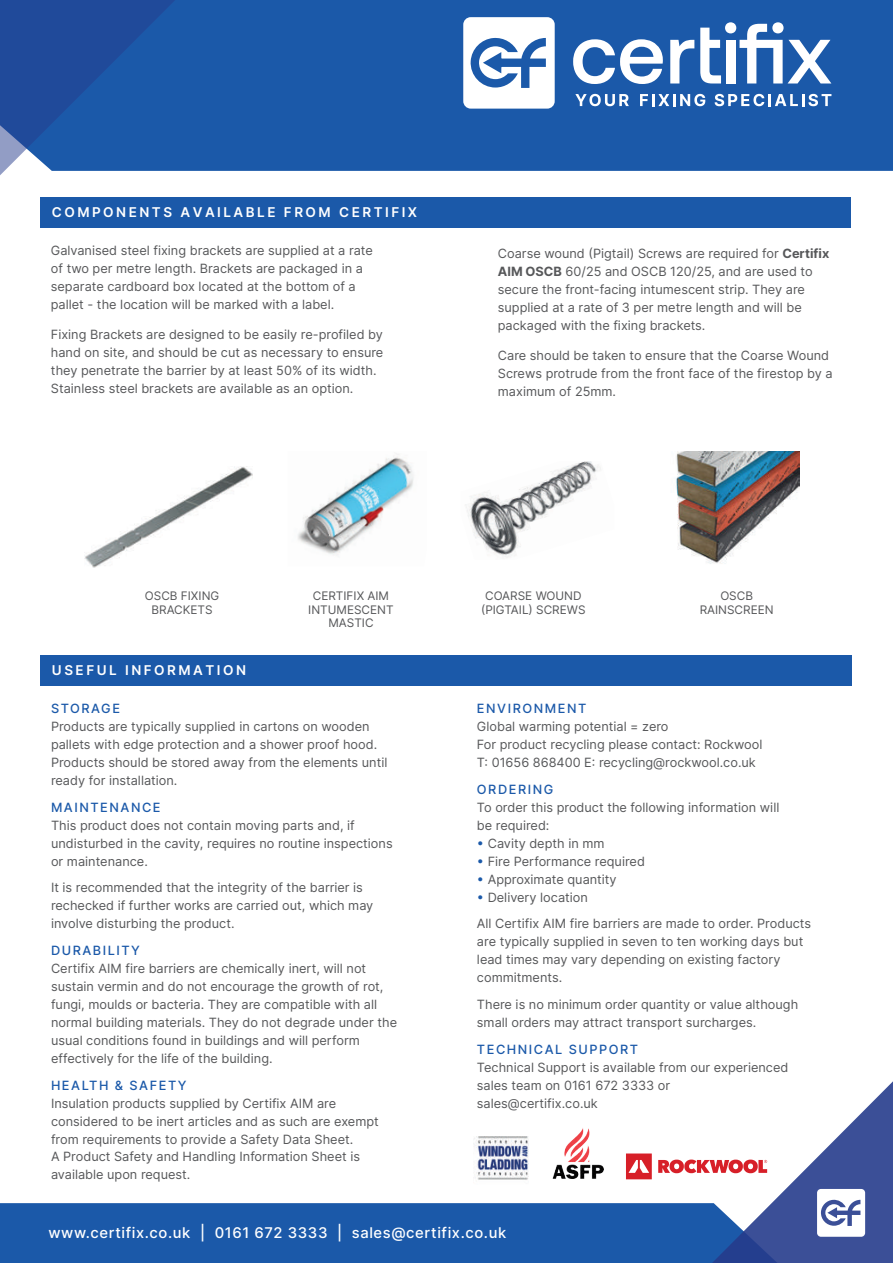
<style>
.page{position:relative;width:893px;height:1263px;background:#fff}
.page>*{position:absolute;margin:0;border:0;box-sizing:border-box;transform-origin:0 0}
.t1{font:500 14.7px "Inter";letter-spacing:.04em;color:#fff}
.t2{font:600 13.5px "Inter";letter-spacing:.185em;color:#fff}
.t3{font:12.75px/18px "Inter";color:#57585a}
.t4{font:500 12.75px "Inter";letter-spacing:.12em;color:#1b59a9}
.t5{font:11.85px/13.5px "Inter";color:#57585a;text-align:center}
.s1{font-weight:700}
</style>
<div class="page">
<img style="left:552px;top:1128px;width:51px;height:50px">
<img style="left:474px;top:1136px;width:55px;height:44px">
<svg style="left:626px;top:1153px;width:26px;height:26px"></svg>
<div style="left:190px;top:0;width:703px;height:171px;background:#1b59a9"></div>
<div style="left:0;top:1203px;width:658px;height:60px;background:#1b59a9"></div>
<svg style="left:0;top:0;width:190px;height:175px;background:#285aa6"></svg>
<div style="left:40px;top:656px;width:812px;height:30px;background:#1b59a9"></div>
<div style="left:40px;top:198px;width:810px;height:30px;background:#1b59a9"></div>
<img style="left:298px;top:453px;width:116px;height:102px">
<img style="left:465px;top:461px;width:136px;height:97px">
<img style="left:676px;top:451px;width:124px;height:113px">
<img style="left:85px;top:466px;width:167px;height:101px">
<svg style="left:575px;top:94px;width:54px;height:12px"></svg>
<svg style="left:640px;top:94px;width:65px;height:12px"></svg>
<svg style="left:715px;top:94px;width:116px;height:12px"></svg>
<svg style="left:463px;top:17px;width:92px;height:92px"></svg>
<svg style="left:670px;top:40px;width:24px;height:43px"></svg>
<svg style="left:573px;top:39px;width:90px;height:45px"></svg>
<svg style="left:700px;top:22px;width:131px;height:61px"></svg>
<svg style="left:658px;top:1081px;width:235px;height:182px"></svg>
<p class="t2" style="left:52px;top:203px;width:367px">COMPONENTS AVAILABLE FROM CERTIFIX</p>
<p class="t3" style="left:51px;top:241px;width:324px">Galvanised steel fixing brackets are supplied at a rate of two per metre length. Brackets are packaged in a separate cardboard box located at the bottom of a pallet - the location will be marked with a label.</p>
<p class="t3" style="left:51px;top:325px;width:334px">Fixing Brackets are designed to be easily re-profiled by hand on site, and should be cut as necessary to ensure they penetrate the barrier by at least 50% of its width.<br>Stainless steel brackets are available as an option.</p>
<p class="t3" style="left:498px;top:244px;width:333px">Coarse wound (Pigtail) Screws are required for <span class="s1">Certifix AIM OSCB</span> 60/25 and OSCB 120/25, and are used to secure the front-facing intumescent strip. They are supplied at a rate of 3 per metre length and will be packaged with the fixing brackets.</p>
<p class="t3" style="left:498px;top:346px;width:336px">Care should be taken to ensure that the Coarse Wound<br>Screws protrude from the front face of the firestop by a maximum of 25mm.</p>
<p class="t5" style="left:145px;top:589px;width:76px">OSCB FIXING<br>BRACKETS</p>
<p class="t5" style="left:308px;top:589px;width:87px">CERTIFIX AIM<br>INTUMESCENT<br>MASTIC</p>
<p class="t5" style="left:481px;top:589px;width:106px">COARSE WOUND (PIGTAIL) SCREWS</p>
<p class="t5" style="left:700px;top:589px;width:76px">OSCB<br>RAINSCREEN</p>
<p class="t2" style="left:52px;top:660px;width:196px">USEFUL INFORMATION</p>
<p class="t4" style="left:51px;top:699px;width:71px">STORAGE</p>
<p class="t3" style="left:51px;top:717px;width:338px">Products are typically supplied in cartons on wooden pallets with edge protection and a shower proof hood.<br>Products should be stored away from the elements until ready for installation.</p>
<p class="t4" style="left:51px;top:798px;width:111px">MAINTENANCE</p>
<p class="t3" style="left:51px;top:816px;width:343px">This product does not contain moving parts and, if undisturbed in the cavity, requires no routine inspections or maintenance.</p>
<p class="t3" style="left:51px;top:878px;width:324px">It is recommended that the integrity of the barrier is rechecked if further works are carried out, which may involve disturbing the product.</p>
<p class="t4" style="left:51px;top:941px;width:90px">DURABILITY</p>
<p class="t3" style="left:51px;top:959px;width:348px">Certifix AIM fire barriers are chemically inert, will not sustain vermin and do not encourage the growth of rot, fungi, moulds or bacteria. They are compatible with all normal building materials. They do not degrade under the usual conditions found in buildings and will perform effectively for the life of the building.</p>
<p class="t4" style="left:51px;top:1076px;width:137px">HEALTH &amp; SAFETY</p>
<p class="t3" style="left:51px;top:1094px;width:329px">Insulation products supplied by Certifix AIM are considered to be inert articles and as such are exempt from requirements to provide a Safety Data Sheet.<br>A Product Safety and Handling Information Sheet is available upon request.</p>
<p class="t4" style="left:477px;top:699px;width:111px">ENVIRONMENT</p>
<p class="t3" style="left:477px;top:717px;width:287px">Global warming potential = zero<br>For product recycling please contact: Rockwool<br>T: 01656 868400 E: recycling@rockwool.co.uk</p>
<p class="t4" style="left:477px;top:780px;width:78px">ORDERING</p>
<p class="t3" style="left:477px;top:798px;width:304px">To order this product the following information will</p>
<p class="t3" style="left:477px;top:816px;width:74px">be required:</p>
<p class="t3" style="left:488px;top:834px;width:118px">Cavity depth in mm</p>
<p class="t3" style="left:488px;top:852px;width:159px">Fire Performance required</p>
<p class="t3" style="left:488px;top:870px;width:130px">Approximate quantity</p>
<p class="t3" style="left:488px;top:887px;width:102px">Delivery location</p>
<p class="t3" style="left:477px;top:914px;width:336px">All Certifix AIM fire barriers are made to order. Products are typically supplied in seven to ten working days but lead times may vary depending on existing factory commitments.</p>
<p class="t3" style="left:477px;top:995px;width:323px">There is no minimum order quantity or value although small orders may attract transport surcharges.</p>
<p class="t4" style="left:477px;top:1040px;width:163px">TECHNICAL SUPPORT</p>
<p class="t3" style="left:477px;top:1058px;width:313px">Technical Support is available from our experienced sales team on 0161 672 3333 or sales@certifix.co.uk</p>
<p class="t1" style="left:48px;top:1222px;width:459px">www.certifix.co.uk | 0161 672 3333 | sales@certifix.co.uk</p>
</div>
